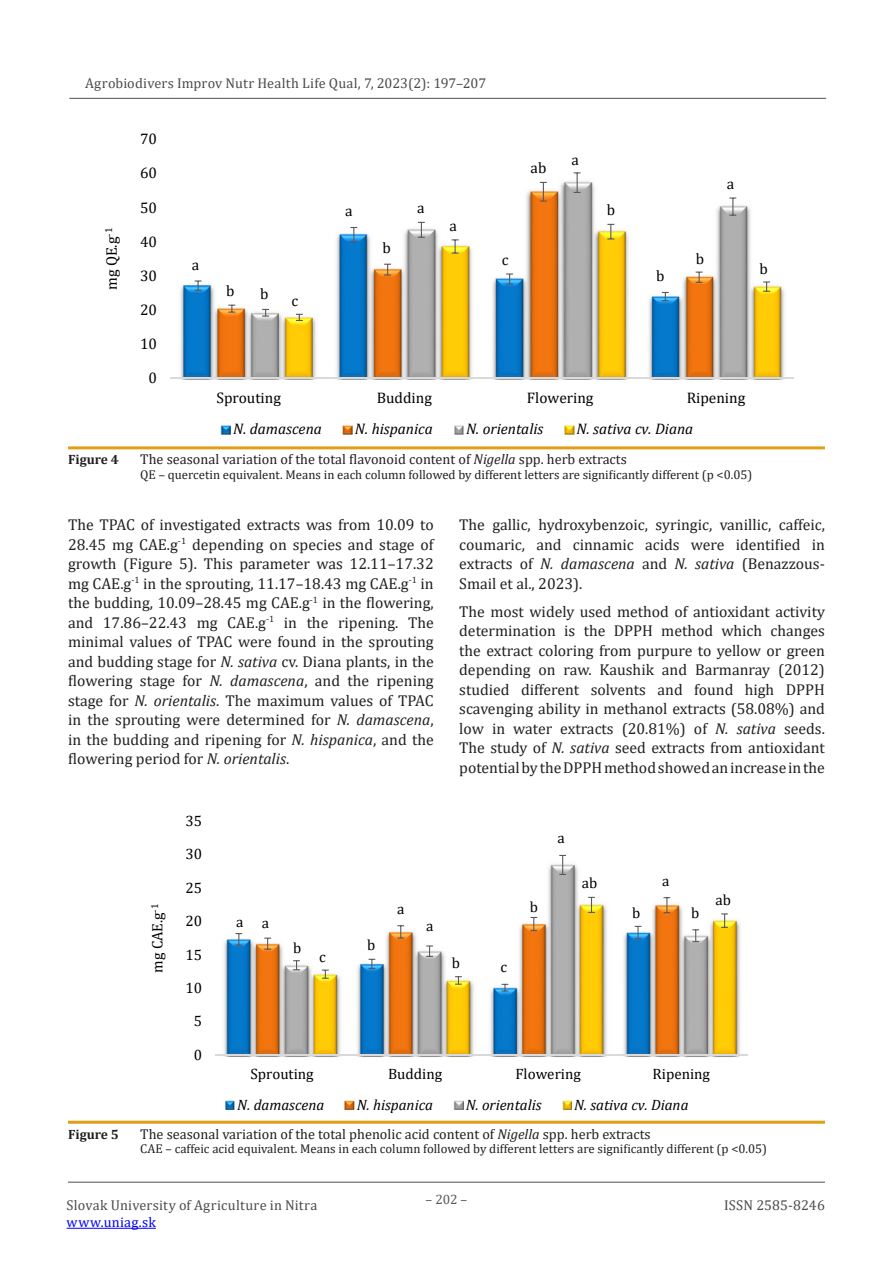
<style>
.page{position:relative;width:893px;height:1263px;background:#fff}
.page>*{position:absolute;margin:0;border:0;box-sizing:border-box;transform-origin:0 0}
.blok_ang{font:15.75px/19.5px "Cambria";color:#231f20;text-align:justify}
.t1{font:15.3px "Cambria";color:#000}
.t2{font:italic 15.3px "Cambria";color:#000}
.t3{font:15px "Cambria";color:#000}
.t4{font:italic 15px "Cambria";color:#000}
.obrazok{font:14.25px "Cambria";color:#231f20}
.t5{font:14.25px "Cambria";letter-spacing:.01em;color:#4b4c4d}
.t6{font:14.25px "Cambria";letter-spacing:.02em;color:#00f}
.obrazok-2{font:700 13.5px "Cambria";color:#231f20}
.t7{font:13.5px "Cambria";color:#57585a}
.obrazok_poznamky{font:12.75px "Cambria";color:#231f20}
.s1{font-style:italic}
</style>
<div class="page">
<hr style="left:67px;top:1228px;width:89px;height:1px;background:#00f">
<hr style="left:69px;top:98px;width:757px;height:1px;background:#6c6d70">
<hr style="left:68px;top:1181px;width:757px;height:2px;background:#6c6d70">
<img style="left:177px;top:181px;width:611px;height:199px">
<svg style="left:195px;top:280px;width:6px;height:11px"></svg>
<svg style="left:350px;top:227px;width:7px;height:15px"></svg>
<svg style="left:506px;top:273px;width:7px;height:12px"></svg>
<svg style="left:662px;top:292px;width:7px;height:9px"></svg>
<svg style="left:228px;top:305px;width:7px;height:8px"></svg>
<svg style="left:384px;top:264px;width:7px;height:12px"></svg>
<svg style="left:540px;top:182px;width:7px;height:20px"></svg>
<svg style="left:696px;top:272px;width:6px;height:11px"></svg>
<svg style="left:262px;top:309px;width:7px;height:8px"></svg>
<svg style="left:418px;top:222px;width:7px;height:16px"></svg>
<svg style="left:574px;top:172px;width:7px;height:21px"></svg>
<svg style="left:729px;top:197px;width:7px;height:19px"></svg>
<svg style="left:296px;top:314px;width:7px;height:7px"></svg>
<svg style="left:452px;top:239px;width:7px;height:15px"></svg>
<svg style="left:607px;top:224px;width:7px;height:15px"></svg>
<svg style="left:763px;top:281px;width:7px;height:11px"></svg>
<hr style="left:171px;top:378px;width:623px;height:1px;background:#d9d9d9">
<svg style="left:221px;top:425px;width:9px;height:9px"></svg>
<svg style="left:343px;top:425px;width:9px;height:9px"></svg>
<svg style="left:454px;top:425px;width:10px;height:9px"></svg>
<svg style="left:565px;top:425px;width:9px;height:9px"></svg>
<hr style="left:68px;top:446px;width:757px;height:3px;background:#e39f13">
<img style="left:224px;top:864px;width:516px;height:193px">
<svg style="left:235px;top:933px;width:7px;height:13px"></svg>
<svg style="left:369px;top:959px;width:6px;height:10px"></svg>
<svg style="left:502px;top:984px;width:6px;height:8px"></svg>
<svg style="left:635px;top:926px;width:6px;height:13px"></svg>
<svg style="left:264px;top:938px;width:7px;height:12px"></svg>
<svg style="left:397px;top:925px;width:7px;height:13px"></svg>
<svg style="left:530px;top:917px;width:7px;height:14px"></svg>
<svg style="left:663px;top:897px;width:7px;height:16px"></svg>
<svg style="left:293px;top:960px;width:7px;height:10px"></svg>
<svg style="left:426px;top:945px;width:7px;height:12px"></svg>
<svg style="left:559px;top:855px;width:7px;height:20px"></svg>
<svg style="left:692px;top:929px;width:7px;height:13px"></svg>
<svg style="left:322px;top:969px;width:7px;height:10px"></svg>
<svg style="left:455px;top:976px;width:7px;height:9px"></svg>
<svg style="left:588px;top:897px;width:7px;height:16px"></svg>
<svg style="left:721px;top:913px;width:7px;height:15px"></svg>
<hr style="left:216px;top:1054px;width:532px;height:2px;background:#d9d9d9">
<svg style="left:225px;top:1100px;width:10px;height:9px"></svg>
<svg style="left:345px;top:1100px;width:9px;height:9px"></svg>
<svg style="left:454px;top:1100px;width:9px;height:9px"></svg>
<svg style="left:562px;top:1100px;width:9px;height:9px"></svg>
<hr style="left:68px;top:1121px;width:757px;height:3px;background:#e39f13">
<p class="t5" style="left:85px;top:74px;width:403px">Agrobiodivers Improv Nutr Health Life Qual, 7, 2023(2): 197–207</p>
<p class="t1" style="left:103px;top:290px;width:64px;rotate:-90deg">mg QE.g<sup>-1</sup></p>
<p class="t1" style="left:140px;top:130px;width:18px">70</p>
<p class="t1" style="left:140px;top:164px;width:18px">60</p>
<p class="t1" style="left:140px;top:198px;width:18px">50</p>
<p class="t1" style="left:140px;top:232px;width:18px">40</p>
<p class="t1" style="left:140px;top:267px;width:18px">30</p>
<p class="t1" style="left:140px;top:301px;width:18px">20</p>
<p class="t1" style="left:140px;top:335px;width:18px">10</p>
<p class="t1" style="left:192px;top:256px;width:9px">a</p>
<p class="t1" style="left:226px;top:282px;width:10px">b</p>
<p class="t1" style="left:260px;top:285px;width:10px">b</p>
<p class="t1" style="left:292px;top:292px;width:8px">c</p>
<p class="t1" style="left:345px;top:201px;width:9px">a</p>
<p class="t1" style="left:417px;top:199px;width:9px">a</p>
<p class="t1" style="left:382px;top:239px;width:10px">b</p>
<p class="t1" style="left:449px;top:217px;width:9px">a</p>
<p class="t1" style="left:530px;top:159px;width:17px">ab</p>
<p class="t1" style="left:572px;top:151px;width:9px">a</p>
<p class="t1" style="left:502px;top:251px;width:8px">c</p>
<p class="t1" style="left:607px;top:201px;width:10px">b</p>
<p class="t1" style="left:656px;top:267px;width:10px">b</p>
<p class="t1" style="left:727px;top:174px;width:9px">a</p>
<p class="t1" style="left:696px;top:250px;width:10px">b</p>
<p class="t1" style="left:759px;top:260px;width:10px">b</p>
<p class="t1" style="left:149px;top:369px;width:10px">0</p>
<p class="t1" style="left:216px;top:388px;width:66px">Sprouting</p>
<p class="t1" style="left:377px;top:388px;width:57px">Budding</p>
<p class="t1" style="left:527px;top:388px;width:68px">Flowering</p>
<p class="t1" style="left:687px;top:388px;width:60px">Ripening</p>
<p class="t2" style="left:233px;top:418px;width:90px">N. damascena</p>
<p class="t2" style="left:355px;top:418px;width:79px">N. hispanica</p>
<p class="t2" style="left:466px;top:418px;width:79px">N. orientalis</p>
<p class="t2" style="left:576px;top:418px;width:118px">N. sativa cv. Diana</p>
<p class="obrazok-2" style="left:68px;top:450px;width:52px">Figure 4</p>
<p class="obrazok" style="left:140px;top:451px;width:488px">The seasonal variation of the total flavonoid content of <span class="s1">Nigella</span> spp. herb extracts</p>
<p class="obrazok_poznamky" style="left:140px;top:467px;width:613px">QE – quercetin equivalent. Means in each column followed by different letters are significantly different (p &lt;0.05)</p>
<p class="blok_ang" style="left:68px;top:515px;width:367px">The TPAC of investigated extracts was from 10.09 to 28.45 mg CAE.g<sup>-1</sup> depending on species and stage of growth (Figure 5). This parameter was 12.11–17.32 mg CAE.g<sup>-1</sup> in the sprouting, 11.17–18.43 mg CAE.g<sup>-1</sup> in the budding, 10.09–28.45 mg CAE.g<sup>-1</sup> in the flowering, and 17.86–22.43 mg CAE.g<sup>-1</sup> in the ripening. The minimal values of TPAC were found in the sprouting and budding stage for <span class="s1">N. sativa</span> cv. Diana plants, in the flowering stage for <span class="s1">N. damascena</span>, and the ripening stage for <span class="s1">N. orientalis</span>. The maximum values of TPAC in the sprouting were determined for <span class="s1">N. damascena</span>, in the budding and ripening for <span class="s1">N. hispanica</span>, and the flowering period for <span class="s1">N. orientalis</span>.</p>
<p class="blok_ang" style="left:459px;top:515px;width:367px">The gallic, hydroxybenzoic, syringic, vanillic, caffeic, coumaric, and cinnamic acids were identified in extracts of <span class="s1">N. damascena</span> and <span class="s1">N. sativa</span> (Benazzous-Smail et al., 2023).</p>
<p class="blok_ang" style="left:459px;top:601px;width:367px">The most widely used method of antioxidant activity determination is the DPPH method which changes the extract coloring from purpure to yellow or green depending on raw. Kaushik and Barmanray (2012) studied different solvents and found high DPPH scavenging ability in methanol extracts (58.08%) and low in water extracts (20.81%) of <span class="s1">N. sativa</span> seeds.<br>The study of <span class="s1">N. sativa</span> seed extracts from antioxidant potential by the DPPH method showed an increase in the</p>
<p class="t3" style="left:149px;top:973px;width:71px;rotate:-90deg">mg CAE.g<sup>-1</sup></p>
<p class="t3" style="left:185px;top:812px;width:18px">35</p>
<p class="t3" style="left:185px;top:845px;width:18px">30</p>
<p class="t3" style="left:185px;top:879px;width:18px">25</p>
<p class="t3" style="left:185px;top:912px;width:18px">20</p>
<p class="t3" style="left:185px;top:946px;width:18px">15</p>
<p class="t3" style="left:185px;top:979px;width:18px">10</p>
<p class="t3" style="left:194px;top:1012px;width:10px">5</p>
<p class="t3" style="left:194px;top:1046px;width:10px">0</p>
<p class="t3" style="left:236px;top:914px;width:35px">a a</p>
<p class="t3" style="left:293px;top:939px;width:10px">b</p>
<p class="t3" style="left:367px;top:936px;width:10px">b</p>
<p class="t3" style="left:319px;top:947px;width:8px">c</p>
<p class="t3" style="left:397px;top:900px;width:9px">a</p>
<p class="t3" style="left:426px;top:917px;width:9px">a</p>
<p class="t3" style="left:452px;top:954px;width:10px">b</p>
<p class="t3" style="left:500px;top:957px;width:8px">c</p>
<p class="t3" style="left:530px;top:898px;width:10px">b</p>
<p class="t3" style="left:558px;top:829px;width:9px">a</p>
<p class="t3" style="left:582px;top:874px;width:17px">ab</p>
<p class="t3" style="left:662px;top:872px;width:9px">a</p>
<p class="t3" style="left:632px;top:904px;width:10px">b</p>
<p class="t3" style="left:691px;top:904px;width:10px">b</p>
<p class="t3" style="left:715px;top:891px;width:17px">ab</p>
<p class="t3" style="left:250px;top:1065px;width:65px">Sprouting</p>
<p class="t3" style="left:388px;top:1065px;width:56px">Budding</p>
<p class="t3" style="left:515px;top:1065px;width:67px">Flowering</p>
<p class="t3" style="left:653px;top:1065px;width:59px">Ripening</p>
<p class="t4" style="left:237px;top:1094px;width:89px">N. damascena</p>
<p class="t4" style="left:357px;top:1094px;width:78px">N. hispanica</p>
<p class="t4" style="left:466px;top:1094px;width:77px">N. orientalis</p>
<p class="t4" style="left:574px;top:1094px;width:116px">N. sativa cv. Diana</p>
<p class="obrazok-2" style="left:68px;top:1125px;width:52px">Figure 5</p>
<p class="obrazok" style="left:140px;top:1125px;width:512px">The seasonal variation of the total phenolic acid content of <span class="s1">Nigella</span> spp. herb extracts</p>
<p class="obrazok_poznamky" style="left:140px;top:1141px;width:628px">CAE – caffeic acid equivalent. Means in each column followed by different letters are significantly different (p &lt;0.05)</p>
<p class="t5" style="left:67px;top:1197px;width:252px">Slovak University of Agriculture in Nitra</p>
<p class="t6" style="left:67px;top:1214px;width:91px">www.uniag.sk</p>
<p class="t7" style="left:426px;top:1192px;width:43px">– 202 –</p>
<p class="t5" style="left:724px;top:1197px;width:102px">ISSN 2585-8246</p>
</div>
